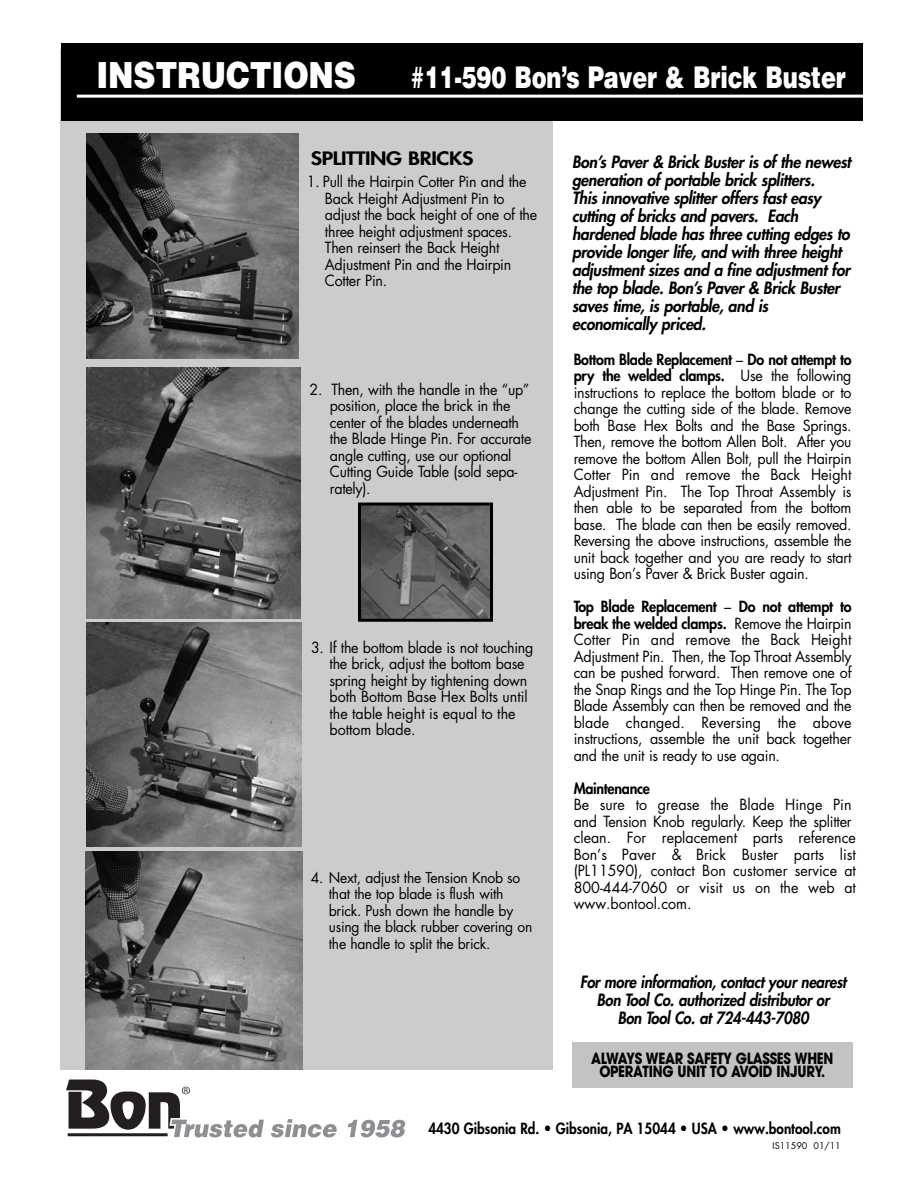
<style>
.page{position:relative;width:918px;height:1188px;background:#fff}
.page>*{position:absolute;margin:0;border:0;box-sizing:border-box;transform-origin:0 0}
.t1{font:900 36px "Helvetica";letter-spacing:-.005em;color:#fff;scale:.85 1}
.t2{font:900 30px "Helvetica";letter-spacing:-.005em;color:#fff;scale:.75 1}
.t3{font:800 18px "Futura";letter-spacing:-.015em;color:#000;scale:1.2 1}
.t4{font:italic 800 16.5px/18px "Futura";letter-spacing:-.015em;color:#000;scale:.95 1}
.t5{font:italic 800 16.5px/18px "Futura";letter-spacing:-.015em;color:#000;text-align:center;scale:.9 1}
.t6{font:700 15.3px/13.5px "Avant Garde";letter-spacing:-.02em;color:#000;text-align:center;scale:.85 1}
.t7{font:15px/16.5px "Futura";letter-spacing:-.02em;color:#000;scale:.95 1}
.t8{font:15px/16.5px "Futura";color:#000;scale:.95 1}
.t9{font:800 15px "Futura";color:#000;scale:.9 1}
.t10{font:800 15px "Futura";color:#000;scale:.95 1}
.t11{font:14.7px/16.5px "Futura";letter-spacing:-.02em;color:#000;scale:.95 1}
.t12{font:9px "Futura";color:#000}
.s1{font-weight:800}
</style>
<div class="page">
<div style="left:60px;top:50px;width:493px;height:1020px;background:#ccc"></div>
<img style="left:86px;top:368px;width:214px;height:250px">
<img style="left:86px;top:622px;width:216px;height:224px">
<img style="left:86px;top:852px;width:216px;height:217px">
<img style="left:87px;top:134px;width:212px;height:224px">
<div style="left:572px;top:1042px;width:280px;height:46px;background:#c3c3c3"></div>
<img style="left:362px;top:507px;width:127px;height:111px">
<div style="left:358px;top:503px;width:135px;height:119px;border:3px solid #000"></div>
<div style="left:61px;top:44px;width:801px;height:77px;background:#000"></div>
<hr style="left:77px;top:95px;width:805px;height:3px;background:#fff">
<svg style="left:66px;top:1080px;width:340px;height:58px"></svg>
<h1 class="t1" style="left:97px;top:54px;width:307px">INSTRUCTIONS</h1>
<h2 class="t2" style="left:410px;top:60px;width:583px">#11-590 Bon’s Paver &amp; Brick Buster</h2>
<p class="t3" style="left:311px;top:150px;width:137px">SPLITTING BRICKS</p>
<p class="t7" style="left:325px;top:175px;width:225px;text-indent:-18px">1. Pull the Hairpin Cotter Pin and the<br>Back Height Adjustment Pin to adjust the back height of one of the three height adjustment spaces.<br>Then reinsert the Back Height<br>Adjustment Pin and the Hairpin<br>Cotter Pin.</p>
<p class="t7" style="left:330px;top:382px;width:214px;text-indent:-20px">2. Then, with the handle in the “up” position, place the brick in the center of the blades underneath the Blade Hinge Pin. For accurate angle cutting, use our optional<br>Cutting Guide Table (sold sepa&shy;rately).</p>
<p class="t7" style="left:330px;top:640px;width:216px;text-indent:-19px">3. If the bottom blade is not touching the brick, adjust the bottom base spring height by tightening down both Bottom Base Hex Bolts until the table height is equal to the bottom blade.</p>
<p class="t11" style="left:329px;top:871px;width:216px;text-indent:-18px">4. Next, adjust the Tension Knob so that the top blade is flush with brick. Push down the handle by using the black rubber covering on the handle to split the brick.</p>
<p class="t4" style="left:572px;top:154px;width:295px">Bon’s Paver &amp; Brick Buster is of the newest generation of portable brick splitters.<br>This innovative splitter offers fast easy cutting of bricks and pavers. Each hardened blade has three cutting edges to provide longer life, and with three height adjustment sizes and a fine adjustment for the top blade. Bon’s Paver &amp; Brick Buster saves time, is portable, and is economically priced.</p>
<p class="t7" style="left:574px;top:352px;width:294px;text-align:justify"><span class="s1">Bottom Blade Replacement</span> – <span class="s1">Do not attempt to pry the welded clamps.</span> Use the following instructions to replace the bottom blade or to change the cutting side of the blade. Remove both Base Hex Bolts and the Base Springs.<br>Then, remove the bottom Allen Bolt. After you remove the bottom Allen Bolt, pull the Hairpin Cotter Pin and remove the Back Height Adjustment Pin. The Top Throat Assembly is then able to be separated from the bottom base. The blade can then be easily removed.<br>Reversing the above instructions, assemble the unit back together and you are ready to start using Bon’s Paver &amp; Brick Buster again.</p>
<p class="t7" style="left:574px;top:600px;width:294px;text-align:justify"><span class="s1">Top Blade Replacement</span> – <span class="s1">Do not attempt to break the welded clamps.</span> Remove the Hairpin Cotter Pin and remove the Back Height Adjustment Pin. Then, the Top Throat Assembly can be pushed forward. Then remove one of the Snap Rings and the Top Hinge Pin. The Top Blade Assembly can then be removed and the blade changed. Reversing the above instructions, assemble the unit back together and the unit is ready to use again.</p>
<p class="t10" style="left:574px;top:781px;width:82px">Maintenance</p>
<p class="t8" style="left:574px;top:798px;width:299px">Be sure to grease the Blade Hinge Pin and Tension Knob regularly. Keep the splitter clean. For replacement parts reference Bon’s Paver &amp; Brick Buster parts list (PL11590), contact Bon customer service at 800-444-7060 or visit us on the web at www.bontool.com.</p>
<p class="t5" style="left:580px;top:974px;width:297px">For more information, contact your nearest<br>Bon Tool Co. authorized distributor or<br>Bon Tool Co. at 724-443-7080</p>
<p class="t6" style="left:591px;top:1053px;width:287px">ALWAYS WEAR SAFETY GLASSES WHEN<br>OPERATING UNIT TO AVOID INJURY.</p>
<p class="t9" style="left:428px;top:1122px;width:460px">4430 Gibsonia Rd. • Gibsonia, PA 15044 • USA • www.bontool.com</p>
<p class="t12" style="left:773px;top:1142px;width:70px">IS11590 01/11</p>
</div>
